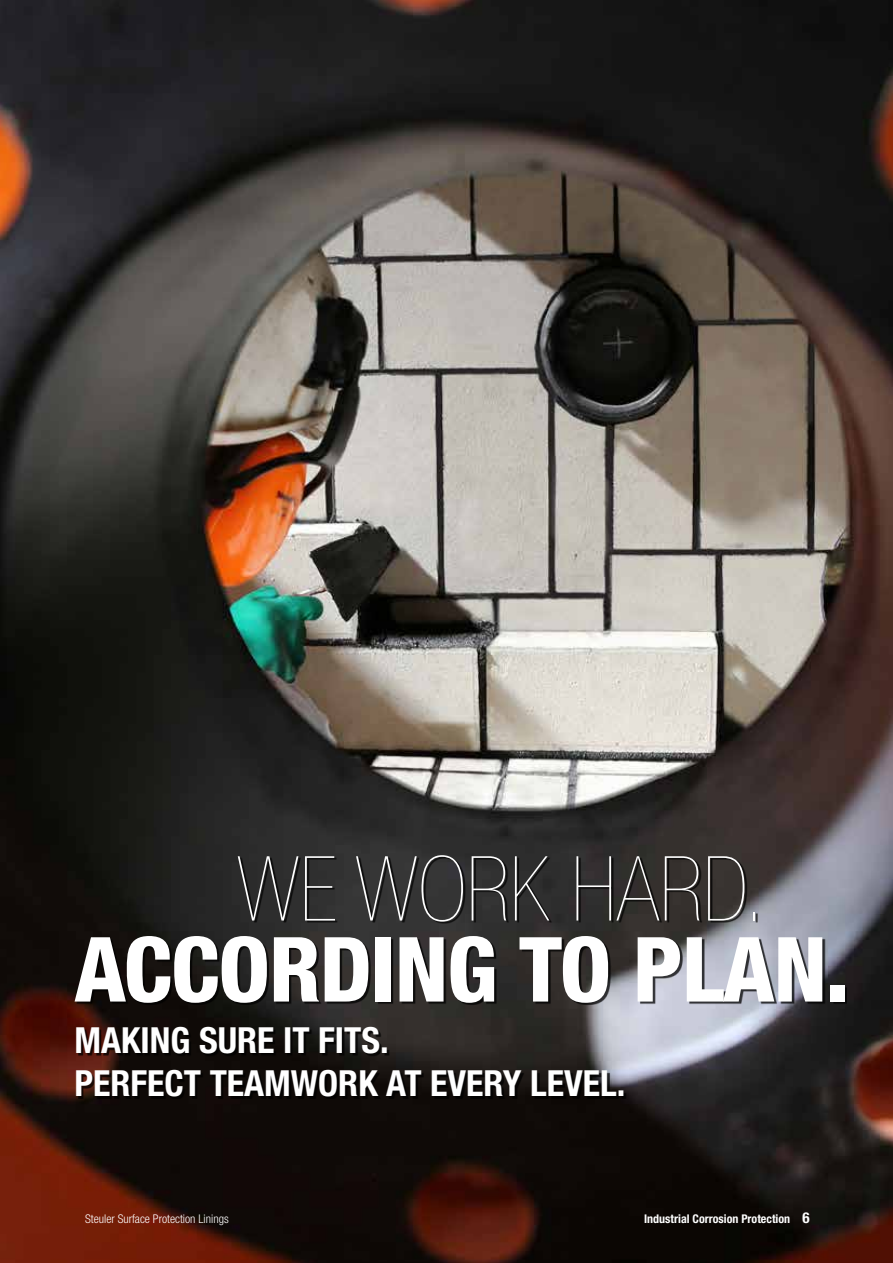
<style>
.page{position:relative;width:893px;height:1263px;background:#fff}
.page>*{position:absolute;margin:0;border:0;box-sizing:border-box;transform-origin:0 0}
.t1{font:800 condensed 90px "Helvetica Neue";letter-spacing:-.01em;color:#fff}
.t2{font:900 condensed 90px "Helvetica Neue";color:#fff}
.t3{font:700 condensed 36px/43.2px "Helvetica Neue LT Std";color:#fff}
.t4{font:300 condensed 12px "Helvetica Neue LT Std";color:#fff}
.t5{font:700 condensed 12px "Helvetica Neue LT Std";color:#fff}
.s1{font-size:15px}
</style>
<div class="page">
<img style="left:0;top:0;width:893px;height:1263px">
<div style="left:77px;top:857px;width:770px;height:242px;background:#000;opacity:.75"></div>
<h1 class="t2" style="left:236px;top:840px;width:530px">WE WORK HARD.</h1>
<h1 class="t1" style="left:74px;top:914px;width:777px">ACCORDING TO PLAN.</h1>
<p class="t3" style="left:74px;top:1018px;width:553px">MAKING SURE IT FITS.<br>PERFECT TEAMWORK AT EVERY LEVEL.</p>
<p class="t4" style="left:85px;top:1211px;width:145px">Steuler Surface Protection Linings</p>
<p class="t5" style="left:644px;top:1211px;width:167px">Industrial Corrosion Protection <span class="s1">6</span></p>
</div>
